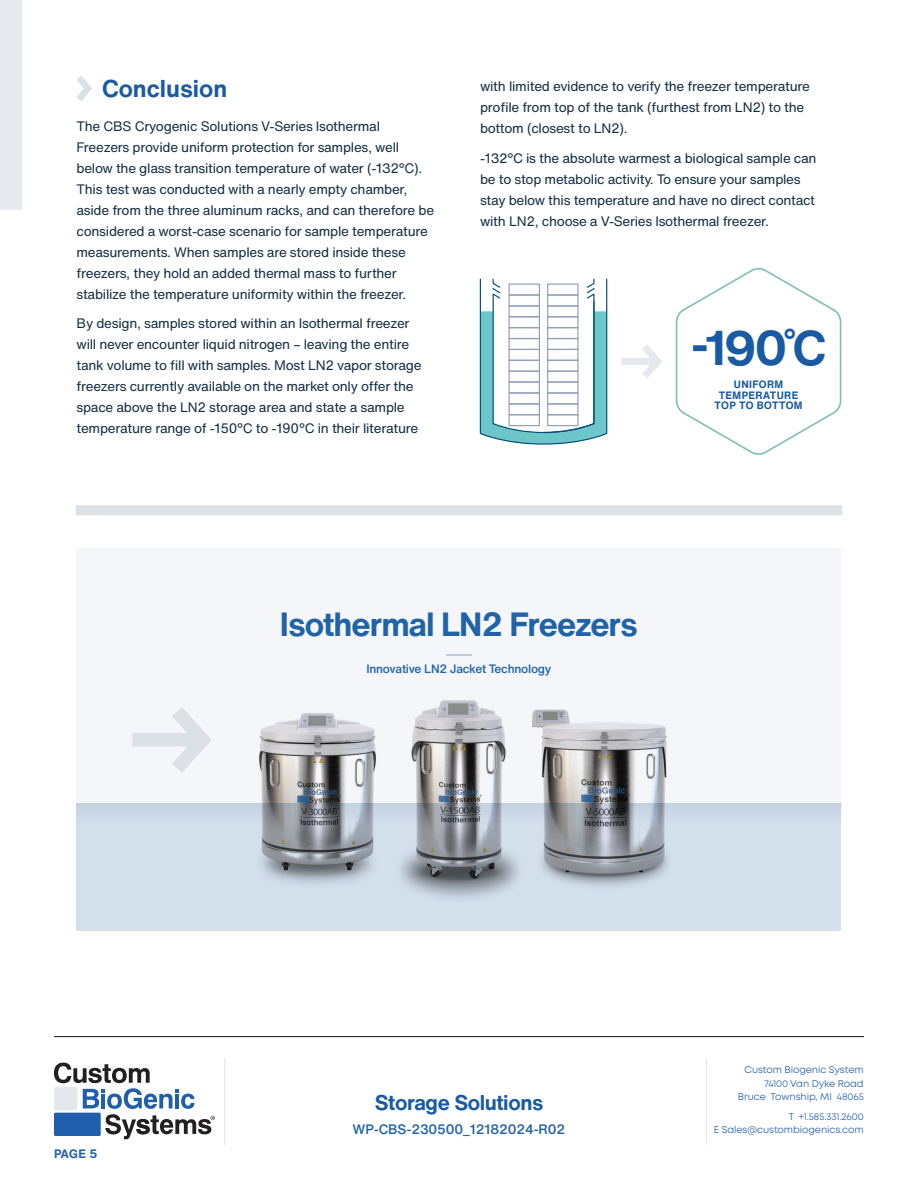
<style>
.page{position:relative;width:918px;height:1188px;background:#fff}
.page>*{position:absolute;margin:0;border:0;box-sizing:border-box;transform-origin:0 0}
.SU_-_Figure{font:700 48px "Helvetica Now Text";color:#185aa3}
.t1{font:700 33px "Helvetica Now Text";letter-spacing:-.03em;color:#2063a9}
.CBS_-_Header{font:700 24px "Helvetica Now Text";color:#185aa3}
.t2{font:700 21px "Helvetica Now Text";letter-spacing:-.02em;color:#185aa3}
.CBS_-_Body__2{font:13.5px/21px "Helvetica Now Text";letter-spacing:-.02em;color:#132d42}
.SU_body{font:500 13.5px "Helvetica Now Text";letter-spacing:-.01em;color:#2063a9}
.t3{font:500 12px "Helvetica Now Text";letter-spacing:-.02em;color:#2063a9}
.SU_-_Details{font:700 12px "Helvetica Now Text";color:#2063a9}
.SU_-_Fact{font:700 10.5px/10.5px "Helvetica Now Text";letter-spacing:.035em;color:#185aa3;text-align:center}
.t4{font:9.75px/13.4px "Mont";letter-spacing:-.01em;color:#215fac;text-align:right}
</style>
<div class="page">
<hr style="left:224px;top:1058px;width:1px;height:87px;background:#dee2ea">
<hr style="left:706px;top:1058px;width:1px;height:87px;background:#dee2ea">
<svg style="left:54px;top:1063px;width:161px;height:76px"></svg>
<div style="left:0;top:0;width:22px;height:209px;background:#e6e9ed"></div>
<hr style="left:54px;top:1036px;width:810px;height:1px;background:#231f20">
<svg style="left:77px;top:76px;width:15px;height:25px"></svg>
<div style="left:77px;top:549px;width:764px;height:382px;background:#f4f6f9"></div>
<svg style="left:446px;top:654px;width:26px;height:1px"></svg>
<div style="left:77px;top:804px;width:764px;height:127px;background:#d4dfec"></div>
<div style="left:77px;top:804px;width:764px;height:20px;background:#cbd7e6"></div>
<svg style="left:132px;top:707px;width:80px;height:65px"></svg>
<img style="left:386px;top:700px;width:146px;height:198px">
<img style="left:255px;top:713px;width:124px;height:171px">
<img style="left:532px;top:709px;width:137px;height:178px">
<div style="left:76px;top:505px;width:766px;height:10px;background:#dce1e5"></div>
<svg style="left:675px;top:268px;width:167px;height:187px"></svg>
<svg style="left:479px;top:278px;width:129px;height:167px"></svg>
<svg style="left:621px;top:345px;width:42px;height:33px"></svg>
<p class="CBS_-_Header" style="left:102px;top:72px;width:127px">Conclusion</p>
<p class="CBS_-_Body__2" style="left:77px;top:115px;width:359px">The CBS Cryogenic Solutions V-Series Isothermal Freezers provide uniform protection for samples, well below the glass transition temperature of water (-132°C).<br>This test was conducted with a nearly empty chamber, aside from the three aluminum racks, and can therefore be considered a worst-case scenario for sample temperature measurements. When samples are stored inside these freezers, they hold an added thermal mass to further stabilize the temperature uniformity within the freezer.</p>
<p class="CBS_-_Body__2" style="left:77px;top:312px;width:347px">By design, samples stored within an Isothermal freezer will never encounter liquid nitrogen – leaving the entire tank volume to fill with samples. Most LN2 vapor storage freezers currently available on the market only offer the space above the LN2 storage area and state a sample temperature range of -150°C to -190°C in their literature</p>
<p class="CBS_-_Body__2" style="left:480px;top:76px;width:331px">with limited evidence to verify the freezer temperature profile from top of the tank (furthest from LN2) to the bottom (closest to LN2).</p>
<p class="CBS_-_Body__2" style="left:480px;top:147px;width:338px">-132°C is the absolute warmest a biological sample can be to stop metabolic activity. To ensure your samples stay below this temperature and have no direct contact with LN2, choose a V-Series Isothermal freezer.</p>
<p class="SU_-_Figure" style="left:691px;top:315px;width:137px">-190<sup>°</sup>C</p>
<p class="SU_-_Fact" style="left:715px;top:379px;width:90px">UNIFORM<br>TEMPERATURE<br>TOP TO BOTTOM</p>
<p class="SU_-_Details" style="left:54px;top:1146px;width:45px">PAGE 5</p>
<p class="t1" style="left:280px;top:602px;width:360px">Isothermal LN2 Freezers</p>
<p class="t3" style="left:366px;top:660px;width:187px">Innovative LN2 Jacket Technology</p>
<h3 class="t2" style="left:375px;top:1089px;width:170px">Storage Solutions</h3>
<p class="SU_body" style="left:353px;top:1119px;width:214px">WP-CBS-230500_12182024-R02</p>
<p class="t4" style="left:738px;top:1063px;width:127px">Custom Biogenic System<br>74100 Van Dyke Road<br>Bruce Township, MI 48065</p>
<p class="t4" style="left:714px;top:1110px;width:151px">T +1.585.331.2600<br>E Sales@custombiogenics.com</p>
</div>
